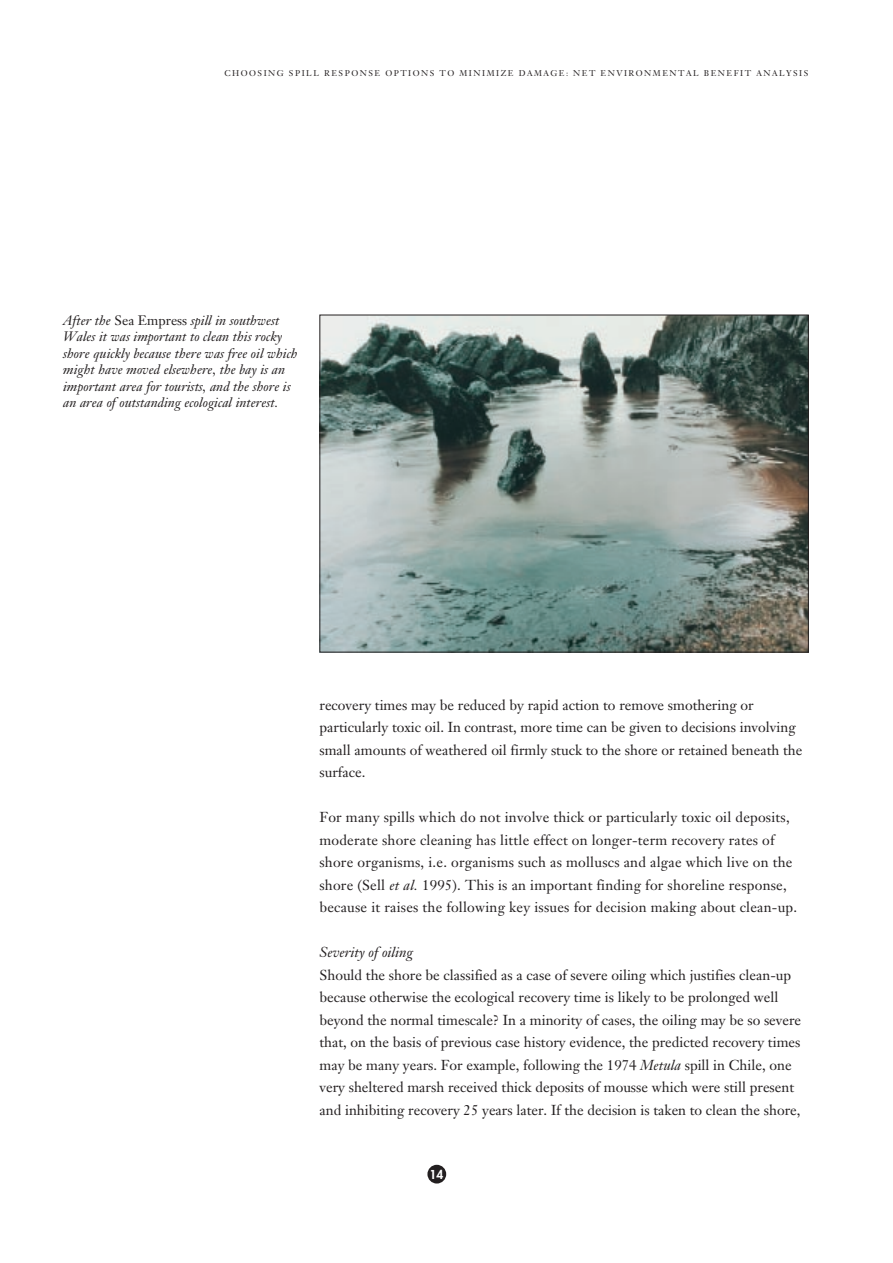
<style>
.page{position:relative;width:893px;height:1263px;background:#fff}
.page>*{position:absolute;margin:0;border:0;box-sizing:border-box;transform-origin:0 0}
.t1{font:14.25px/22.5px "Janson Text";color:#231f20}
.t2{font:italic 14.25px "Janson Text";color:#231f20}
.t3{font:italic 13.5px/16.5px "Janson Text";color:#231f20}
.t4{font:800 12px "Futura";color:#fff}
.t5{font:8.25px "Janson Text";letter-spacing:.18em;color:#231f20}
.s1{font-style:normal}
.s2{font-style:italic}
</style>
<div class="page">
<div style="left:427px;top:1165px;width:19px;height:19px;background:#231f20;border-radius:50%"></div>
<img style="left:321px;top:317px;width:485px;height:333px">
<p class="t5" style="left:224px;top:70px;width:585px">CHOOSING SPILL RESPONSE OPTIONS TO MINIMIZE DAMAGE: NET ENVIRONMENTAL BENEFIT ANALYSIS</p>
<p class="t3" style="left:63px;top:314px;width:236px">After the <span class="s1">Sea Empress</span> spill in southwest Wales it was important to clean this rocky shore quickly because there was free oil which might have moved elsewhere, the bay is an important area for tourists, and the shore is an area of outstanding ecological interest.</p>
<p class="t1" style="left:319px;top:695px;width:484px">recovery times may be reduced by rapid action to remove smothering or particularly toxic oil. In contrast, more time can be given to decisions involving small amounts of weathered oil firmly stuck to the shore or retained beneath the surface.</p>
<p class="t1" style="left:319px;top:807px;width:479px">For many spills which do not involve thick or particularly toxic oil deposits, moderate shore cleaning has little effect on longer-term recovery rates of shore organisms, i.e. organisms such as molluscs and algae which live on the shore (Sell <span class="s2">et al.</span> 1995). This is an important finding for shoreline response, because it raises the following key issues for decision making about clean-up.</p>
<p class="t2" style="left:319px;top:947px;width:95px">Severity of oiling</p>
<p class="t1" style="left:319px;top:965px;width:483px">Should the shore be classified as a case of severe oiling which justifies clean-up because otherwise the ecological recovery time is likely to be prolonged well beyond the normal timescale? In a minority of cases, the oiling may be so severe that, on the basis of previous case history evidence, the predicted recovery times may be many years. For example, following the 1974 <span class="s2">Metula</span> spill in Chile, one very sheltered marsh received thick deposits of mousse which were still present and inhibiting recovery 25 years later. If the decision is taken to clean the shore,</p>
<p class="t4" style="left:429px;top:1168px;width:15px">14</p>
</div>
